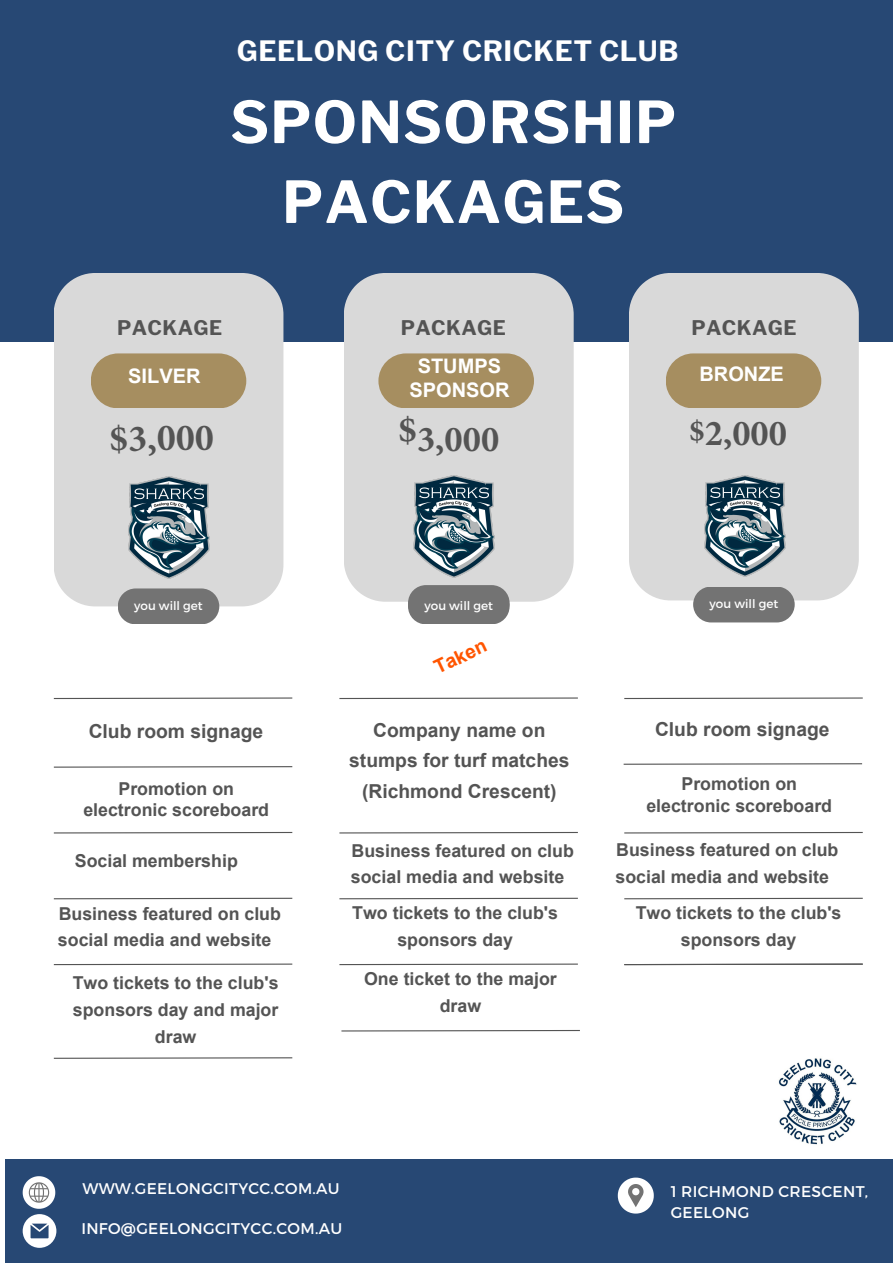
<style>
.page{position:relative;width:893px;height:1264px;background:#fff}
.page>*{position:absolute;margin:0;border:0;box-sizing:border-box;transform-origin:0 0}
.t1{font:700 57.45px/79.8px "Libre Franklin";letter-spacing:.02em;color:#fff;text-align:center}
.t2{font:700 37.95px "Minion Pro";color:#545454}
.t3{font:700 36.45px "Minion Pro";color:#545454}
.t4{font:700 27.75px "Libre Franklin";letter-spacing:.02em;color:#fff}
.t5{font:700 19.95px/24px "Arial";color:#fff;text-align:center}
.t6{font:700 19.95px "Libre Franklin";letter-spacing:.02em;color:#545454}
.t7{font:700 19.2px/30.3px "Arial";color:#545454;text-align:center}
.t8{font:700 19.2px "Arial";color:#f50}
.t9{font:700 17.7px/27px "Arial";color:#545454;text-align:center}
.t10{font:15.45px/21.3px "Montserrat";letter-spacing:.02em;color:#fff}
.t11{font:12px "Montserrat";color:#fff}
.s1{font-size:31.5px}
.s2{font-style:inherit}
</style>
<div class="page">
<div style="left:0;top:0;width:892px;height:341px;background:#274874"></div>
<div style="left:54px;top:273px;width:229px;height:333px;background:#d9d9d9"></div>
<div style="left:344px;top:273px;width:229px;height:328px;background:#d9d9d9"></div>
<div style="left:629px;top:273px;width:229px;height:327px;background:#d9d9d9"></div>
<div style="left:6px;top:1159px;width:886px;height:103px;background:#274874"></div>
<svg style="left:617px;top:1177px;width:36px;height:36px"></svg>
<svg style="left:23px;top:1176px;width:32px;height:32px"></svg>
<div style="left:91px;top:353px;width:155px;height:55px;background:#a68e60;border-radius:27px"></div>
<div style="left:378px;top:353px;width:156px;height:55px;background:#a68e60;border-radius:27px"></div>
<div style="left:665px;top:353px;width:156px;height:55px;background:#a68e60;border-radius:27px"></div>
<div style="left:693px;top:586px;width:101px;height:36px;background:#737373;border-radius:18px"></div>
<div style="left:408px;top:585px;width:101px;height:36px;background:#737373;border-radius:18px"></div>
<div style="left:118px;top:588px;width:101px;height:36px;background:#737373;border-radius:18px"></div>
<svg style="left:53px;top:697px;width:240px;height:2px"></svg>
<svg style="left:53px;top:766px;width:240px;height:2px"></svg>
<svg style="left:53px;top:831px;width:240px;height:3px"></svg>
<svg style="left:53px;top:897px;width:240px;height:2px"></svg>
<svg style="left:53px;top:963px;width:240px;height:2px"></svg>
<svg style="left:53px;top:1057px;width:240px;height:2px"></svg>
<div style="left:408px;top:588px;width:101px;height:36px;background:#737373;border-radius:18px"></div>
<svg style="left:339px;top:697px;width:239px;height:2px"></svg>
<svg style="left:339px;top:831px;width:239px;height:3px"></svg>
<svg style="left:339px;top:897px;width:239px;height:2px"></svg>
<svg style="left:339px;top:963px;width:239px;height:2px"></svg>
<svg style="left:624px;top:697px;width:239px;height:2px"></svg>
<svg style="left:624px;top:831px;width:239px;height:3px"></svg>
<svg style="left:624px;top:897px;width:239px;height:2px"></svg>
<svg style="left:23px;top:1214px;width:33px;height:33px"></svg>
<img style="left:414px;top:476px;width:80px;height:101px">
<img style="left:128px;top:477px;width:81px;height:101px">
<img style="left:704px;top:475px;width:81px;height:101px">
<img style="left:778px;top:1058px;width:79px;height:87px">
<svg style="left:623px;top:763px;width:240px;height:2px"></svg>
<svg style="left:341px;top:1030px;width:239px;height:2px"></svg>
<svg style="left:624px;top:963px;width:239px;height:2px"></svg>
<p class="t4" style="left:237px;top:34px;width:443px">GEELONG CITY CRICKET CLUB</p>
<p class="t1" style="left:230px;top:82px;width:447px">SPONSORSHIP<br>PACKAGES</p>
<p class="t6" style="left:117px;top:316px;width:107px">PACKAGE</p>
<p class="t6" style="left:400px;top:316px;width:107px">PACKAGE</p>
<p class="t6" style="left:691px;top:316px;width:107px">PACKAGE</p>
<p class="t5" style="left:128px;top:364px;width:74px">SILVER</p>
<p class="t5" style="left:409px;top:354px;width:102px">STUMPS<br>SPONSOR</p>
<p class="t5" style="left:699px;top:362px;width:86px">BRONZE</p>
<p class="t2" style="left:109px;top:412px;width:106px;rotate:-1deg">$3,000</p>
<p class="t3" style="left:398px;top:414px;width:103px"><sup>$</sup>3,000</p>
<p class="t3" style="left:689px;top:408px;width:99px"><span class="s1">$</span>2,000</p>
<p class="t11" style="left:134px;top:597px;width:70px">you will get</p>
<p class="t11" style="left:424px;top:594px;width:70px">you will get</p>
<p class="t11" style="left:709px;top:596px;width:70px">you will get</p>
<p class="t8" style="left:429px;top:655px;width:57px;rotate:-25deg">Taken</p>
<p class="t7" style="left:89px;top:716px;width:176px">Club room signage</p>
<p class="t7" style="left:655px;top:714px;width:176px">Club room signage</p>
<p class="t7" style="left:349px;top:715px;width:222px">Company name on stumps for turf matches (Richmond Crescent)</p>
<p class="t9" style="left:83px;top:778px;width:187px;line-height:21.3px">Promotion on electronic scoreboard</p>
<p class="t9" style="left:646px;top:773px;width:187px;line-height:21.3px">Promotion on electronic scoreboard</p>
<p class="t9" style="left:75px;top:847px;width:164px">Social membership</p>
<p class="t9" style="left:615px;top:836px;width:224px;text-align:left">Business featured on club social media and website</p>
<p class="t9" style="left:635px;top:899px;width:207px">Two tickets to the club's sponsors day</p>
<p class="t9" style="left:351px;top:838px;width:224px;line-height:26.2px;text-align:left">Business featured on club social media and website</p>
<p class="t9" style="left:352px;top:900px;width:207px">Two tickets to the club's sponsors day</p>
<p class="t9" style="left:58px;top:900px;width:224px;line-height:26.2px;text-align:left">Business featured on club social media and website</p>
<p class="t9" style="left:73px;top:969px;width:207px">Two tickets to the club's sponsors day <span class="s2">and major draw</span></p>
<p class="t9" style="left:364px;top:965px;width:194px">One ticket to the major draw</p>
<p class="t10" style="left:82px;top:1177px;width:259px">WWW.GEELONGCITYCC.COM.AU</p>
<p class="t10" style="left:670px;top:1179px;width:199px">1 RICHMOND CRESCENT,<br>GEELONG</p>
<p class="t10" style="left:81px;top:1217px;width:262px">INFO@GEELONGCITYCC.COM.AU</p>
</div>
